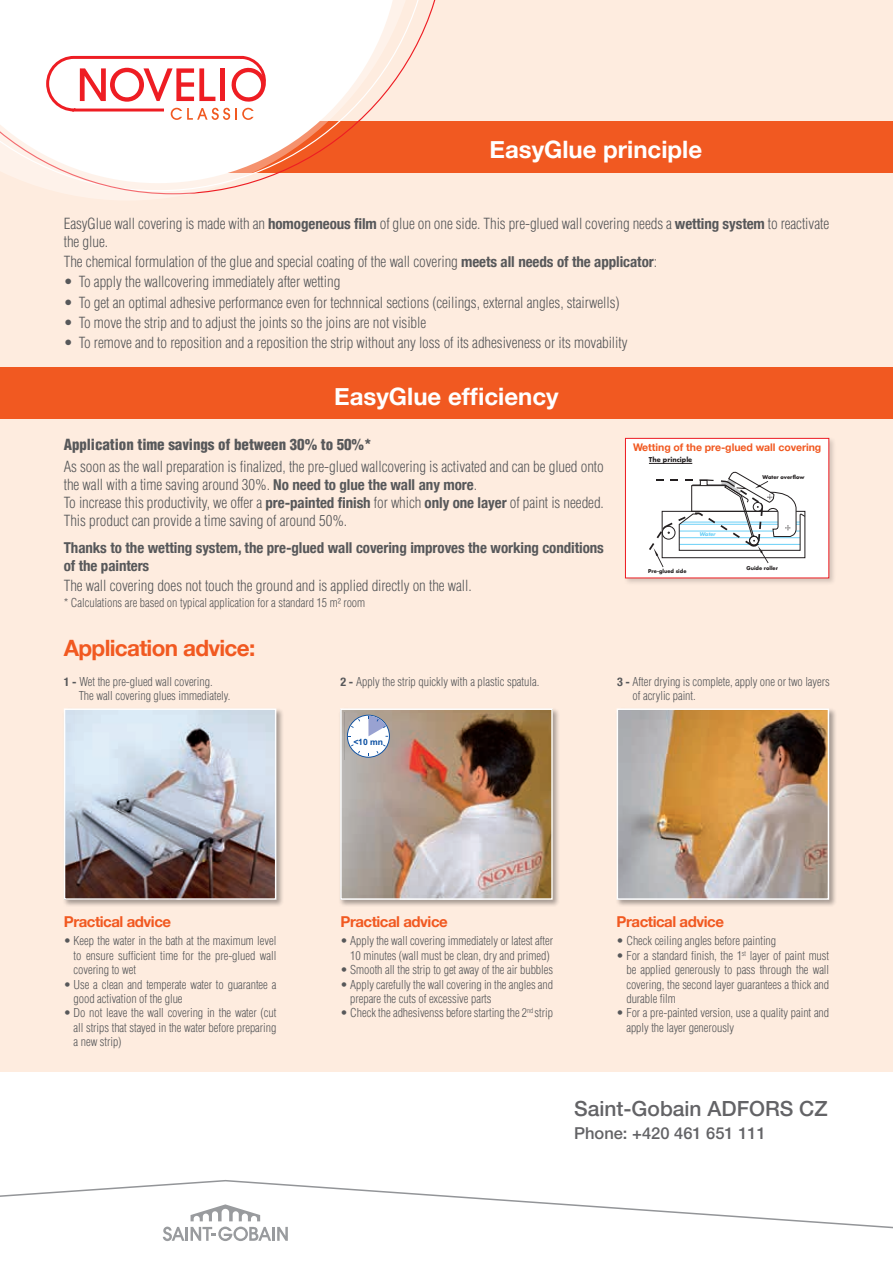
<style>
.page{position:relative;width:893px;height:1263px;background:#fff}
.page>*{position:absolute;margin:0;border:0;box-sizing:border-box;transform-origin:0 0}
.t1{font:700 24px "Helvetica Neue";color:#fff}
.t2{font:700 22.5px "Helvetica Neue";letter-spacing:-.03em;color:#f15921}
.t3{font:500 21px "Helvetica Neue LT Pro";color:#636366}
.t4{font:500 16.5px "Helvetica Neue LT Pro";color:#636366}
.t5{font:300 condensed 15px/18px "Helvetica";letter-spacing:-.005em;color:#57585a}
.t6{font:700 condensed 15px/18px "Helvetica Neue";letter-spacing:-.005em;color:#57585a}
.t7{font:700 15px "Helvetica Neue";letter-spacing:-.03em;color:#f15921}
.t8{font:900 condensed 15px "Helvetica";letter-spacing:-.005em;color:#57585a}
.t9{font:300 condensed 12px/14.4px "Helvetica";letter-spacing:-.005em;color:#57585a}
.t10{font:700 10.5px "Helvetica Neue";letter-spacing:-.005em;color:#f15921}
.t11{font:700 8.7px "Arial";color:#0a4fa2}
.t12{font:700 6.6px "Futura";color:#231f20}
.t13{font:700 5.1px "Futura";color:#231f20}
.t14{font:italic 700 5.1px "Futura";color:#6bcff6}
.s1{font-family:"Helvetica Neue";font-weight:700}
</style>
<div class="page">
<svg style="left:0;top:1180px;width:893px;height:58px"></svg>
<hr style="left:272px;top:1227px;width:3px;height:14px;background:#999b9e">
<svg style="left:277px;top:1227px;width:11px;height:14px"></svg>
<svg style="left:163px;top:1204px;width:108px;height:37px"></svg>
<div style="left:0;top:0;width:893px;height:1071px;background:#feecdf"></div>
<div style="left:193px;top:121px;width:700px;height:51px;background:#f15921"></div>
<svg style="left:0;top:0;width:421px;height:200px;fill:#fff"></svg>
<svg style="left:45px;top:54px;width:225px;height:66px;background:#fac9ca"></svg>
<div style="left:0;top:368px;width:893px;height:51px;background:#f15921"></div>
<div style="left:615px;top:707px;width:222px;height:200px;background:#231f20;opacity:.4"></div>
<img style="left:620px;top:711px;width:206px;height:186px">
<div style="left:617px;top:708px;width:212px;height:192px;border:2px solid #fff"></div>
<div style="left:62px;top:707px;width:222px;height:200px;background:#231f20;opacity:.4"></div>
<img style="left:67px;top:711px;width:206px;height:186px">
<div style="left:64px;top:708px;width:212px;height:192px;border:2px solid #fff"></div>
<div style="left:338px;top:707px;width:222px;height:200px;background:#231f20;opacity:.4"></div>
<img style="left:343px;top:711px;width:207px;height:186px">
<div style="left:340px;top:708px;width:213px;height:192px;border:2px solid #fff"></div>
<svg style="left:345px;top:713px;width:47px;height:46px;background:#caccd3"></svg>
<div style="left:623px;top:436px;width:214px;height:150px;background:#231f20;opacity:.2"></div>
<div style="left:625px;top:438px;width:204px;height:140px;background:#fff"></div>
<svg style="left:649px;top:471px;width:156px;height:96px"></svg>
<div style="left:749px;top:536px;width:10px;height:9px;border:1px solid #231f20;border-radius:50%"></div>
<hr style="left:649px;top:463px;width:43px;height:1px;background:#231f20">
<div style="left:625px;top:438px;width:204px;height:140px;border:1px solid #ee1d23"></div>
<h1 class="t1" style="left:489px;top:135px;width:214px">EasyGlue principle</h1>
<p class="t5" style="left:64px;top:215px;width:767px">EasyGlue wall covering is made with an <span class="s1">homogeneous film</span> of glue on one side. This pre-glued wall covering needs a <span class="s1">wetting system</span> to reactivate the glue.</p>
<p class="t5" style="left:64px;top:253px;width:595px">The chemical formulation of the glue and special coating of the wall covering <span class="s1">meets all needs of the applicator</span>:</p>
<p class="t5" style="left:64px;top:273px;width:278px">• To apply the wallcovering immediately after wetting</p>
<p class="t5" style="left:64px;top:293px;width:557px">• To get an optimal adhesive performance even for technnical sections (ceilings, external angles, stairwells)</p>
<p class="t5" style="left:64px;top:313px;width:364px">• To move the strip and to adjust the joints so the joins are not visible</p>
<p class="t5" style="left:64px;top:333px;width:565px">• To remove and to reposition and a reposition the strip without any loss of its adhesiveness or its movability</p>
<h1 class="t1" style="left:334px;top:382px;width:226px">EasyGlue efficiency</h1>
<p class="t8" style="left:64px;top:435px;width:309px">Application time savings of between 30% to 50%*</p>
<p class="t5" style="left:64px;top:458px;width:542px">As soon as the wall preparation is finalized, the pre-glued wallcovering is activated and can be glued onto the wall with a time saving around 30%. <span class="s1">No need to glue the wall any more</span>.<br>To increase this productivity, we offer a <span class="s1">pre-painted finish</span> for which <span class="s1">only one layer</span> of paint is needed.<br>This product can provide a time saving of around 50%.</p>
<p class="t6" style="left:64px;top:538px;width:542px">Thanks to the wetting system, the pre-glued wall covering improves the working conditions of the painters</p>
<p class="t5" style="left:64px;top:576px;width:410px">The wall covering does not touch the ground and is applied directly on the wall.</p>
<p class="t9" style="left:64px;top:596px;width:303px">* Calculations are based on typical application for a standard 15 m² room</p>
<h2 class="t2" style="left:64px;top:634px;width:193px">Application advice:</h2>
<p class="t10" style="left:633px;top:441px;width:190px">Wetting of the pre-glued wall covering</p>
<p class="t12" style="left:649px;top:455px;width:45px">The principle</p>
<p class="t13" style="left:648px;top:567px;width:40px">Pre-glued side</p>
<p class="t14" style="left:699px;top:531px;width:18px">Water</p>
<p class="t13" style="left:763px;top:473px;width:43px">Water overflow</p>
<p class="t13" style="left:746px;top:564px;width:33px">Guide roller</p>
<p class="t9" style="left:79px;top:674px;width:153px;text-indent:-15px"><span class="s1">1 -</span> Wet the pre-glued wall covering.<br>The wall covering glues immediately.</p>
<p class="t9" style="left:340px;top:674px;width:200px"><span class="s1">2 -</span> Apply the strip quickly with a plastic spatula.</p>
<p class="t9" style="left:633px;top:674px;width:199px;text-indent:-16px"><span class="s1">3 -</span> After drying is complete, apply one or two layers of acrylic paint.</p>
<p class="t11" style="left:353px;top:736px;width:31px">&lt;10 mn</p>
<p class="t7" style="left:64px;top:912px;width:109px">Practical advice</p>
<p class="t9" style="left:74px;top:934px;width:204px;text-align:justify;text-indent:-10px">• Keep the water in the bath at the maximum level to ensure sufficient time for the pre-glued wall covering to wet</p>
<p class="t9" style="left:74px;top:977px;width:204px;text-indent:-10px">• Use a clean and temperate water to guarantee a good activation of the glue</p>
<p class="t9" style="left:74px;top:1006px;width:204px;text-align:justify;text-indent:-10px">• Do not leave the wall covering in the water (cut all strips that stayed in the water before preparing a new strip)</p>
<p class="t7" style="left:340px;top:912px;width:109px">Practical advice</p>
<p class="t9" style="left:340px;top:934px;width:214px;text-align:center">• Apply the wall covering immediately or latest after<br>10 minutes (wall must be clean, dry and primed)</p>
<p class="t9" style="left:340px;top:963px;width:214px">• Smooth all the strip to get away of the air bubbles</p>
<p class="t9" style="left:350px;top:977px;width:204px;text-indent:-10px">• Apply carefully the wall covering in the angles and prepare the cuts of excessive parts</p>
<p class="t9" style="left:340px;top:1006px;width:214px">• Check the adhesivenss before starting the 2<sup>nd</sup> strip</p>
<p class="t7" style="left:617px;top:912px;width:109px">Practical advice</p>
<p class="t9" style="left:617px;top:934px;width:161px">• Check ceiling angles before painting</p>
<p class="t9" style="left:626px;top:948px;width:204px;text-align:justify;text-indent:-10px">• For a standard finish, the 1<sup>st</sup> layer of paint must be applied generously to pass through the wall covering, the second layer guarantees a thick and durable film</p>
<p class="t9" style="left:626px;top:1006px;width:204px;text-indent:-10px">• For a pre-painted version, use a quality paint and apply the layer generously</p>
<h3 class="t3" style="left:574px;top:1096px;width:255px">Saint-Gobain ADFORS CZ</h3>
<h3 class="t4" style="left:574px;top:1123px;width:193px">Phone: +420 461 651 111</h3>
</div>
